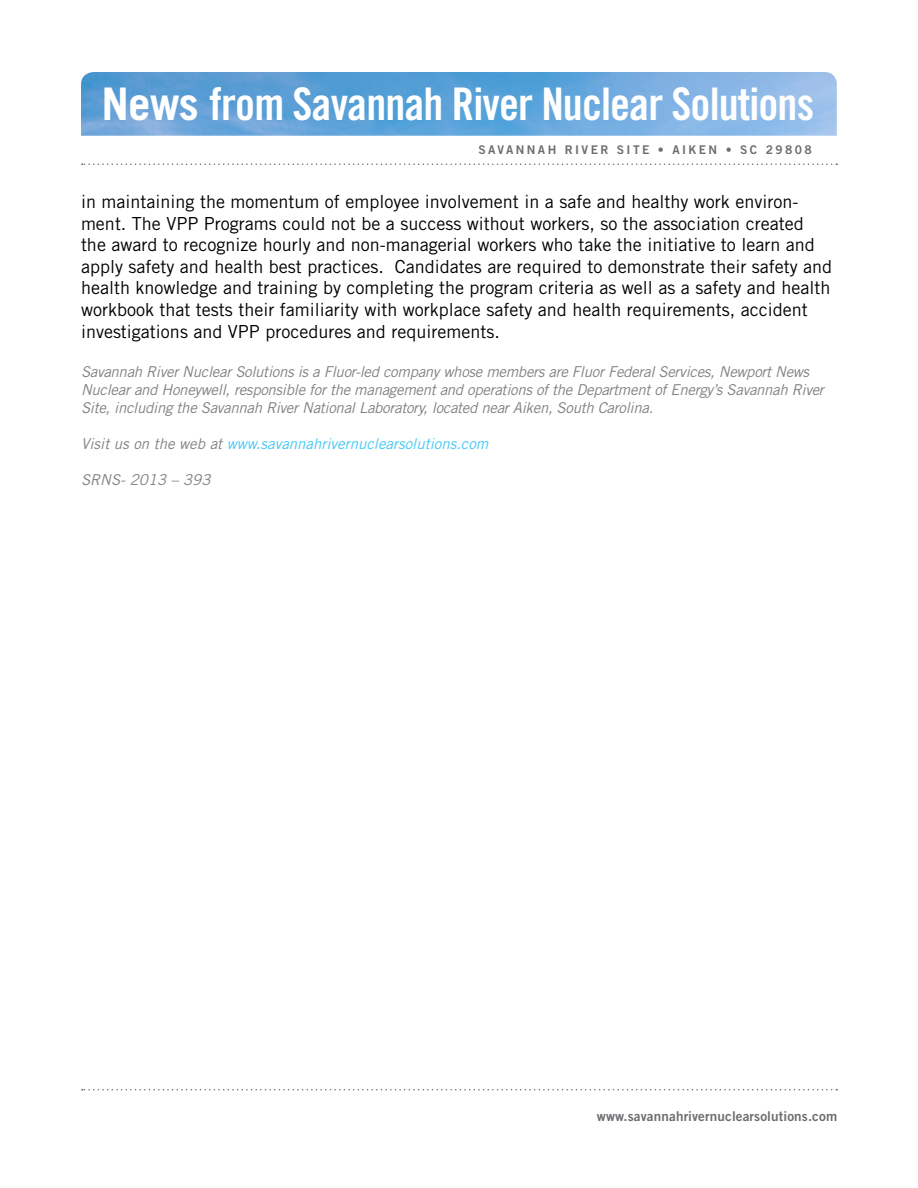
<style>
.page{position:relative;width:918px;height:1188px;background:#fff}
.page>*{position:absolute;margin:0;border:0;box-sizing:border-box;transform-origin:0 0}
.t1{font:45px "Trade Gothic LT Std Bd Cn 20";letter-spacing:-.02em;color:#fff}
.t2{font:18px/21.6px "Trade Gothic LT Std";color:#000}
.t3{font:italic 15px/18px "Trade Gothic LT Std";letter-spacing:-.02em;color:#808285}
.t4{font:italic 15px "Trade Gothic LT Std";color:#44c8f5}
.t5{font:italic 15px "Trade Gothic LT Std";color:#808285}
.t6{font:13.5px "Trade Gothic LT Std Bd 2";letter-spacing:.01em;color:#6d6e71}
.t7{font:12px "Trade Gothic LT Std Bd 2";letter-spacing:.2em;color:#6d6e71}
.s1{font-family:"Trade Gothic LT Std";font-weight:700}
.s2{color:#808285}
</style>
<div class="page">
<img style="left:81px;top:72px;width:756px;height:64px">
<svg style="left:82px;top:163px;width:755px;height:2px"></svg>
<svg style="left:82px;top:1089px;width:755px;height:1px"></svg>
<h1 class="t1" style="left:102px;top:77px;width:714px"><span class="s1">News</span> from Savannah River Nuclear Solutions</h1>
<p class="t7" style="left:478px;top:143px;width:335px">SAVANNAH RIVER SITE • AIKEN • SC 29808</p>
<p class="t2" style="left:81px;top:191px;width:753px">in maintaining the momentum of employee involvement in a safe and healthy work environ&shy;ment. The VPP Programs could not be a success without workers, so the association created the award to recognize hourly and non-managerial workers who take the initiative to learn and apply safety and health best practices. Candidates are required to demonstrate their safety and health knowledge and training by completing the program criteria as well as a safety and health workbook that tests their familiarity with workplace safety and health requirements, accident investigations and VPP procedures and requirements.</p>
<p class="t3" style="left:81px;top:363px;width:744px">Savannah River Nuclear Solutions is a Fluor-led company whose members are Fluor Federal Services, Newport News<br>Nuclear and Honeywell, responsible for the management and operations of the Department of Energy’s Savannah River<br>Site, including the Savannah River National Laboratory, located near Aiken, South Carolina.</p>
<p class="t4" style="left:81px;top:435px;width:409px"><span class="s2">Visit us on the web at</span> www.savannahrivernuclearsolutions.com</p>
<p class="t5" style="left:81px;top:471px;width:131px">SRNS- 2013 – 393</p>
<p class="t6" style="left:597px;top:1107px;width:242px">www.savannahrivernuclearsolutions.com</p>
</div>
